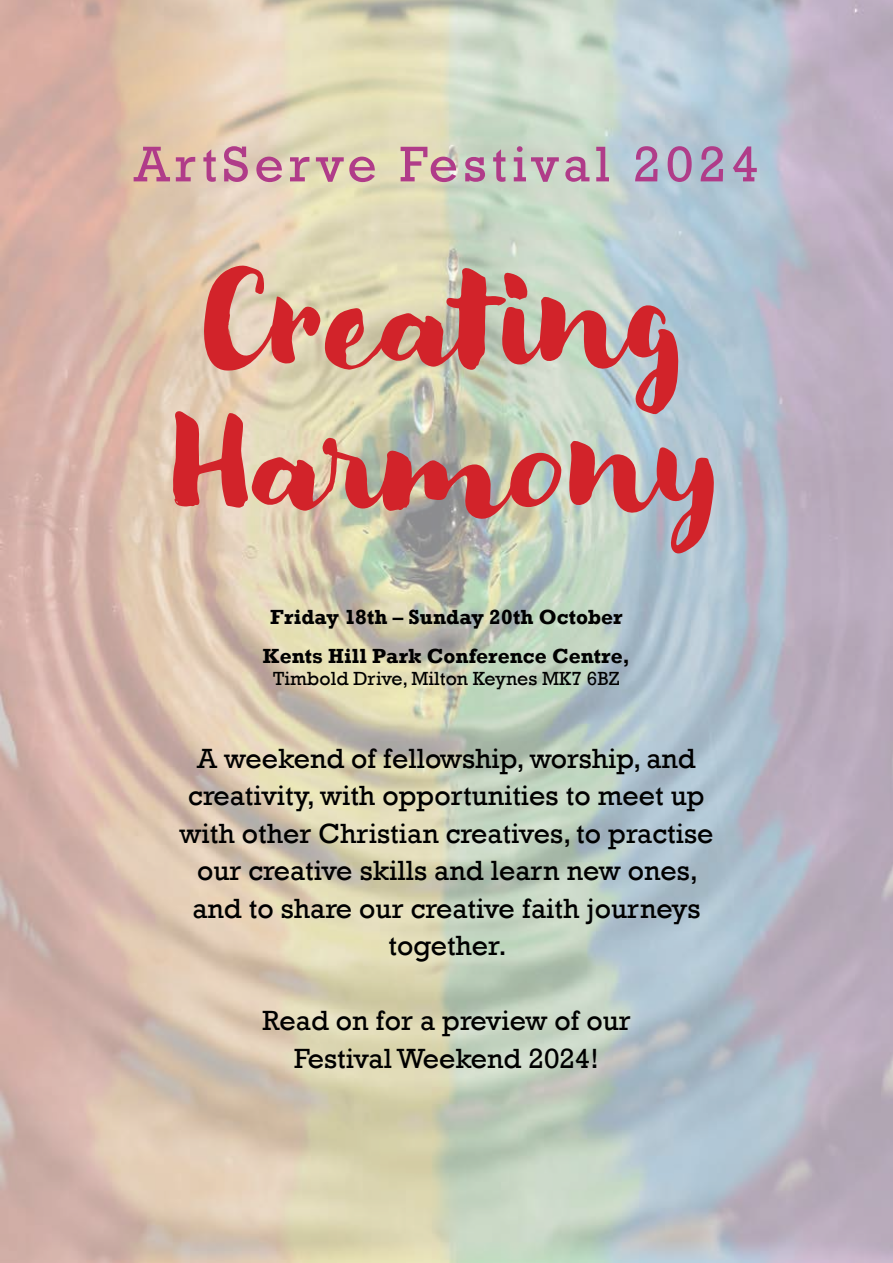
<style>
.page{position:relative;width:893px;height:1263px;background:#fff}
.page>*{position:absolute;margin:0;border:0;box-sizing:border-box;transform-origin:0 0}
.t1{font:120px/144px "Modern Love";color:#d2232a}
.t2{font:51px "Rockwell";letter-spacing:.1em;color:#b03c89}
.t3{font:28.5px/37.5px "Rockwell";color:#000;text-align:center}
.t4{font:700 21px/39px "Rockwell";letter-spacing:.005em;color:#000;text-align:center}
.t5{font:19.5px "Rockwell";color:#000}
</style>
<div class="page">
<img style="left:0;top:0;width:893px;height:1263px">
<h2 class="t2" style="left:134px;top:135px;width:626px">ArtServe Festival 2024</h2>
<h1 class="t1" style="left:171px;top:248px;width:553px">Creating<br>Harmony</h1>
<p class="t4" style="left:263px;top:597px;width:369px">Friday 18th – Sunday 20th October<br>Kents Hill Park Conference Centre,</p>
<p class="t5" style="left:273px;top:667px;width:348px">Timbold Drive, Milton Keynes MK7 6BZ</p>
<p class="t3" style="left:179px;top:740px;width:536px">A weekend of fellowship, worship, and creativity, with opportunities to meet up with other Christian creatives, to practise our creative skills and learn new ones, and to share our creative faith journeys together.</p>
<p class="t3" style="left:262px;top:1002px;width:370px">Read on for a preview of our<br>Festival Weekend 2024!</p>
</div>
